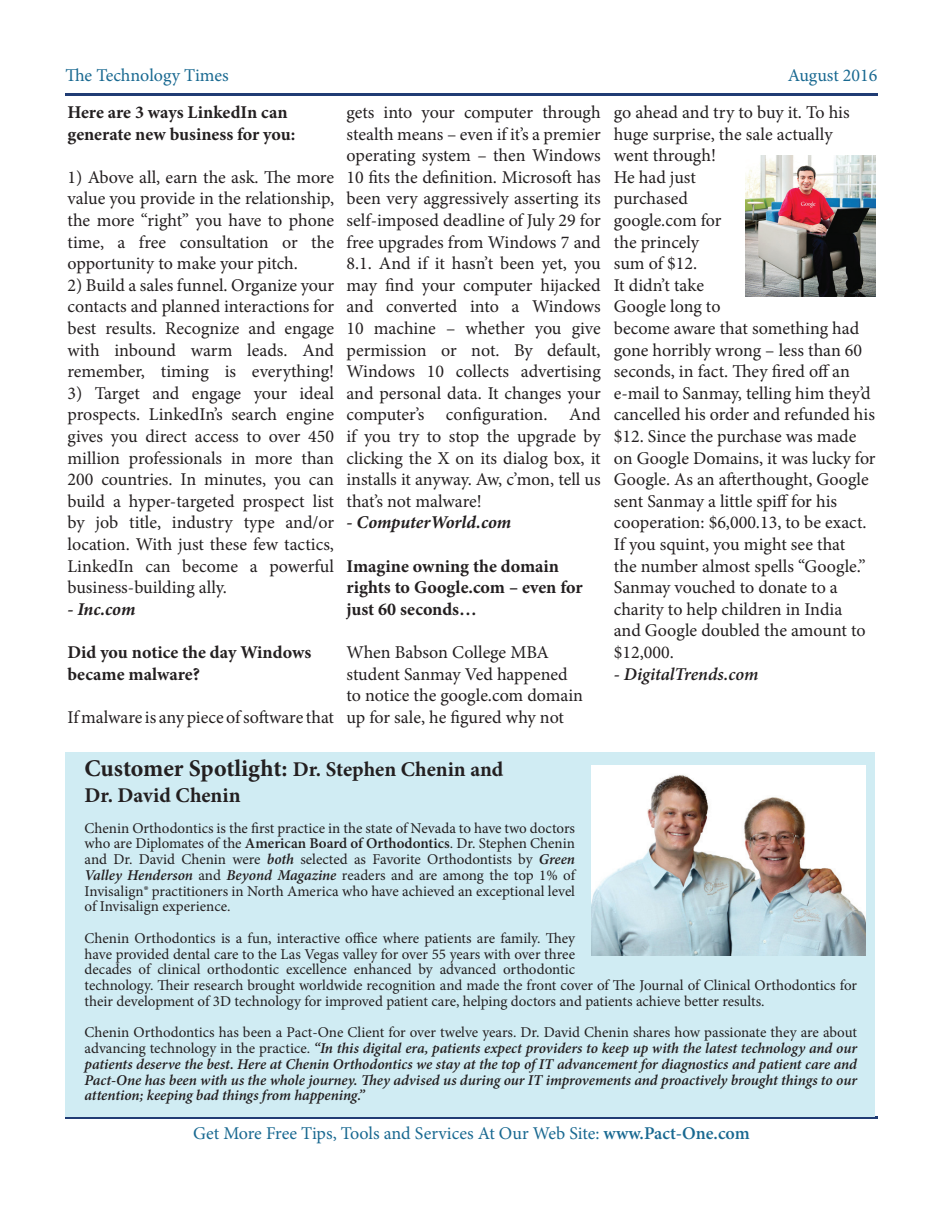
<style>
.page{position:relative;width:945px;height:1215px;background:#fff}
.page>*{position:absolute;margin:0;border:0;box-sizing:border-box;transform-origin:0 0}
.t1{font:700 21px/25.2px "Minion Pro";color:#231f20}
.t2{font:18px/21.6px "Minion Pro";color:#231f20;text-align:justify}
.t3{font:700 18px/21.6px "Minion Pro";color:#231f20}
.t4{font:18px "Minion Pro";letter-spacing:-.005em;color:#196991}
.t5{font:italic 700 18px "Minion Pro";letter-spacing:-.005em;color:#231f20}
.t6{font:italic 600 18px "Minion Pro";letter-spacing:-.005em;color:#231f20}
.t7{font:15px/15.8px "Minion Pro";color:#231f20;text-align:justify}
.t8{font:italic 600 15px/15.8px "Minion Pro";letter-spacing:-.005em;color:#231f20;text-align:justify}
.s1{font-size:24px}
.s2{font-weight:600}
.s3{font-weight:600;font-style:italic}
.s4{font-weight:400;font-style:normal}
</style>
<div class="page">
<hr style="left:65px;top:94px;width:813px;height:2px;background:#203c74">
<hr style="left:65px;top:1117px;width:813px;height:2px;background:#203c74">
<div style="left:65px;top:752px;width:810px;height:365px;background:#d0ecf3"></div>
<img style="left:746px;top:156px;width:129px;height:140px">
<img style="left:591px;top:766px;width:274px;height:190px">
<p class="t4" style="left:65px;top:63px;width:165px">The Technology Times</p>
<p class="t4" style="left:788px;top:63px;width:91px">August 2016</p>
<p class="t3" style="left:68px;top:101px;width:229px">Here are 3 ways LinkedIn can generate new business for you:</p>
<p class="t2" style="left:68px;top:166px;width:268px">1) Above all, earn the ask. The more value you provide in the relationship, the more “right” you have to phone time, a free consultation or the opportunity to make your pitch.</p>
<p class="t2" style="left:68px;top:274px;width:268px">2) Build a sales funnel. Organize your contacts and planned interactions for best results. Recognize and engage with inbound warm leads. And remember, timing is everything!</p>
<p class="t2" style="left:68px;top:382px;width:268px">3) Target and engage your ideal prospects. LinkedIn’s search engine gives you direct access to over 450 million professionals in more than 200 countries. In minutes, you can build a hyper-targeted prospect list by job title, industry type and/or location. With just these few tactics, LinkedIn can become a powerful business-building ally.</p>
<p class="t5" style="left:68px;top:596px;width:70px">- Inc.com</p>
<p class="t3" style="left:68px;top:641px;width:245px">Did you notice the day Windows became malware?</p>
<p class="t2" style="left:68px;top:706px;width:268px">If malware is any piece of software that</p>
<p class="t2" style="left:346px;top:102px;width:256px">gets into your computer through stealth means – even if it’s a premier operating system – then Windows 10 fits the definition. Microsoft has been very aggressively asserting its self-imposed deadline of July 29 for free upgrades from Windows 7 and 8.1. And if it hasn’t been yet, you may find your computer hijacked and converted into a Windows 10 machine – whether you give permission or not. By default, Windows 10 collects advertising and personal data. It changes your computer’s configuration. And if you try to stop the upgrade by clicking the X on its dialog box, it installs it anyway. Aw, c’mon, tell us that’s not malware!</p>
<p class="t5" style="left:346px;top:510px;width:166px">- ComputerWorld.com</p>
<p class="t3" style="left:346px;top:555px;width:238px">Imagine owning the domain rights to Google.com – even for just 60 seconds…</p>
<p class="t2" style="left:346px;top:642px;width:238px;text-align:left">When Babson College MBA student Sanmay Ved happened to notice the google.com domain up for sale, he figured why not</p>
<p class="t1" style="left:85px;top:757px;width:420px"><span class="s1">Customer Spotlight:</span> Dr. Stephen Chenin and<br>Dr. David Chenin</p>
<p class="t2" style="left:614px;top:102px;width:263px;text-align:left">go ahead and try to buy it. To his huge surprise, the sale actually<br>went through!<br>He had just<br>purchased<br>google.com for<br>the princely<br>sum of $12.<br>It didn’t take<br>Google long to<br>become aware that something had gone horribly wrong – less than 60 seconds, in fact. They fired off an e-mail to Sanmay, telling him they’d cancelled his order and refunded his $12. Since the purchase was made on Google Domains, it was lucky for<br>Google. As an afterthought, Google sent Sanmay a little spiff for his cooperation: $6,000.13, to be exact.<br>If you squint, you might see that<br>the number almost spells “Google.”<br>Sanmay vouched to donate to a charity to help children in India<br>and Google doubled the amount to $12,000.</p>
<p class="t6" style="left:614px;top:661px;width:146px">- DigitalTrends.com</p>
<p class="t7" style="left:85px;top:820px;width:492px">Chenin Orthodontics is the first practice in the state of Nevada to have two doctors who are Diplomates of the <span class="s2">American Board of Orthodontics</span>. Dr. Stephen Chenin and Dr. David Chenin were <span class="s3">both</span> selected as Favorite Orthodontists by <span class="s3">Green Valley Henderson</span> and <span class="s3">Beyond Magazine</span> readers and are among the top 1% of Invisalign® practitioners in North America who have achieved an exceptional level of Invisalign experience.</p>
<p class="t7" style="left:85px;top:930px;width:774px;text-align:left">Chenin Orthodontics is a fun, interactive office where patients are family. They<br>have provided dental care to the Las Vegas valley for over 55 years with over three<br>decades of clinical orthodontic excellence enhanced by advanced orthodontic<br>technology. Their research brought worldwide recognition and made the front cover of The Journal of Clinical Orthodontics for their development of 3D technology for improved patient care, helping doctors and patients achieve better results.</p>
<p class="t8" style="left:85px;top:1025px;width:774px"><span class="s4">Chenin Orthodontics has been a Pact-One Client for over twelve years. Dr. David Chenin shares how passionate they are about advancing technology in the practice.</span> “In this digital era, patients expect providers to keep up with the latest technology and our patients deserve the best. Here at Chenin Orthodontics we stay at the top of IT advancement for diagnostics and patient care and Pact-One has been with us the whole journey. They advised us during our IT improvements and proactively brought things to our attention; keeping bad things from happening.”</p>
<p class="t4" style="left:193px;top:1121px;width:558px">Get More Free Tips, Tools and Services At Our Web Site: <span class="s2">www.Pact-One.com</span></p>
</div>
